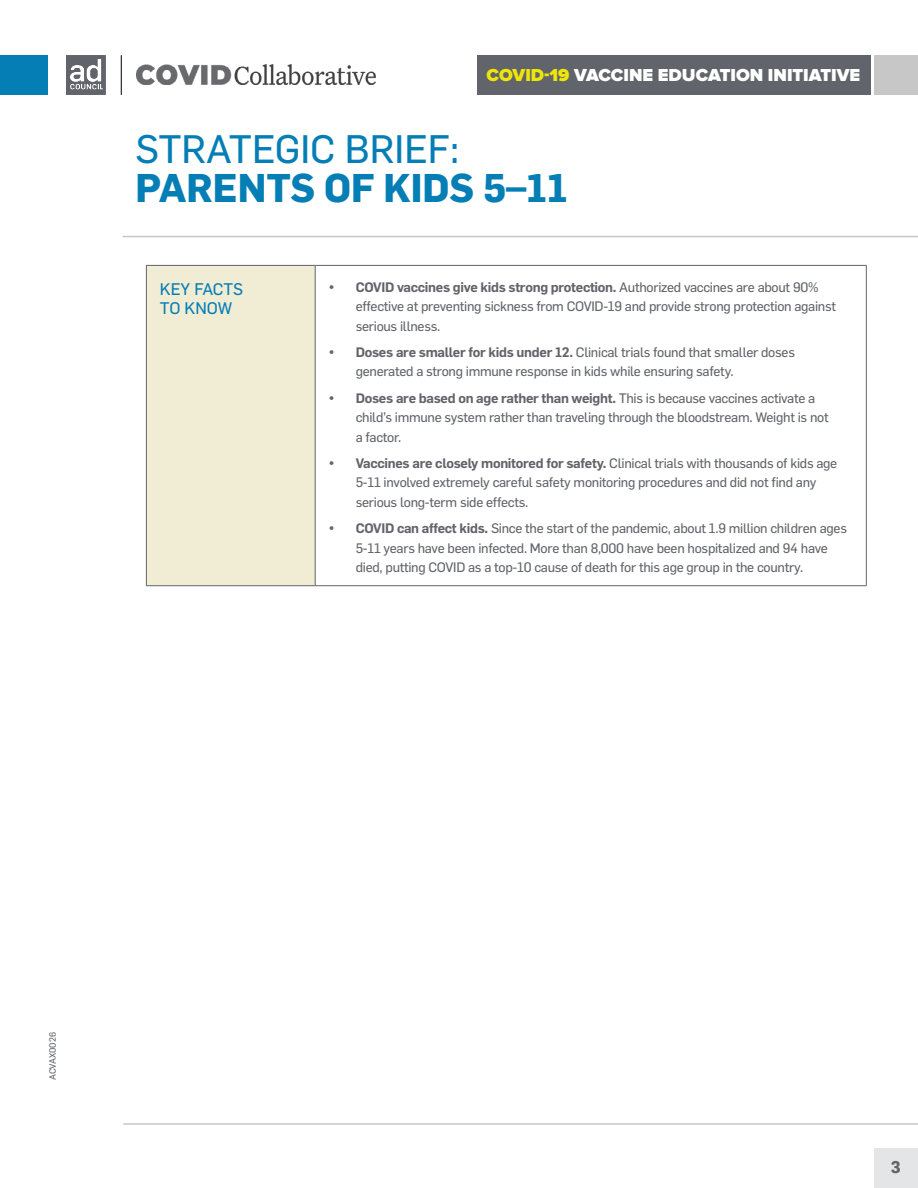
<style>
.page{position:relative;width:918px;height:1188px;background:#fff}
.page>*{position:absolute;margin:0;border:0;box-sizing:border-box;transform-origin:0 0}
.t1{font:700 39px "Flama";color:#057eb6}
.t2{font:39px "Flama Basic";color:#057eb6}
.t3{font:900 18px "Proxima Nova";color:#fff}
.t4{font:16.5px/19.5px "Flama Basic";letter-spacing:-.01em;color:#057eb6}
.t5{font:700 16.5px "Flama";color:#626469}
.t6{font:13.5px/19.5px "Flama Basic";letter-spacing:-.02em;color:#61646a}
.t7{font:600 13.5px "Flama";letter-spacing:-.02em;color:#61646a}
.t8{font:9px "Flama Basic";color:#61646a}
.s1{color:#eee609}
.s2{font-family:"Flama Basic";font-weight:400}
.s3{font-family:"Flama";font-weight:600}
</style>
<div class="page">
<div style="left:874px;top:1148px;width:44px;height:40px;background:#e3e5e6"></div>
<img style="left:137px;top:65px;width:238px;height:20px">
<hr style="left:121px;top:55px;width:1px;height:40px;background:#000">
<div style="left:0;top:55px;width:48px;height:40px;background:#057eb6"></div>
<div style="left:477px;top:55px;width:393px;height:40px;background:#61646a"></div>
<div style="left:874px;top:55px;width:44px;height:40px;background:#c7c7c7"></div>
<hr style="left:123px;top:1123px;width:795px;height:2px;background:#c7c7c7">
<hr style="left:123px;top:236px;width:795px;height:1px;background:#c7c7c7">
<svg style="left:66px;top:55px;width:40px;height:40px"></svg>
<div style="left:146px;top:265px;width:169px;height:321px;background:#f1edd4"></div>
<hr style="left:146px;top:265px;width:169px;height:1px;background:#61646a">
<hr style="left:146px;top:266px;width:1px;height:319px;background:#61646a">
<hr style="left:315px;top:265px;width:552px;height:1px;background:#61646a">
<hr style="left:315px;top:266px;width:1px;height:319px;background:#61646a">
<hr style="left:866px;top:266px;width:1px;height:319px;background:#61646a">
<hr style="left:146px;top:585px;width:169px;height:1px;background:#61646a">
<hr style="left:315px;top:585px;width:552px;height:1px;background:#61646a">
<h2 class="t3" style="left:487px;top:65px;width:375px"><span class="s1">COVID-19</span> VACCINE EDUCATION INITIATIVE</h2>
<h1 class="t2" style="left:135px;top:122px;width:325px">STRATEGIC BRIEF:</h1>
<h1 class="t1" style="left:135px;top:160px;width:434px">PARENTS OF KIDS 5–11</h1>
<p class="t4" style="left:160px;top:278px;width:85px">KEY FACTS<br>TO KNOW</p>
<p class="t7" style="left:329px;top:277px;width:491px">• COVID vaccines give kids strong protection. <span class="s2">Authorized vaccines are about 90%</span></p>
<p class="t6" style="left:356px;top:296px;width:482px">effective at preventing sickness from COVID-19 and provide strong protection against serious illness.</p>
<p class="t6" style="left:356px;top:342px;width:441px;text-indent:-27px"><span class="s3">• Doses are smaller for kids under 12.</span> Clinical trials found that smaller doses generated a strong immune response in kids while ensuring safety.</p>
<p class="t7" style="left:329px;top:388px;width:488px">• Doses are based on age rather than weight. <span class="s2">This is because vaccines activate a</span></p>
<p class="t6" style="left:356px;top:407px;width:474px">child’s immune system rather than traveling through the bloodstream. Weight is not a factor.</p>
<p class="t7" style="left:329px;top:453px;width:510px">• Vaccines are closely monitored for safety. <span class="s2">Clinical trials with thousands of kids age</span></p>
<p class="t6" style="left:356px;top:472px;width:462px">5-11 involved extremely careful safety monitoring procedures and did not find any serious long-term side effects.</p>
<p class="t6" style="left:356px;top:518px;width:493px;text-indent:-27px"><span class="s3">• COVID can affect kids.</span> Since the start of the pandemic, about 1.9 million children ages<br>5-11 years have been infected. More than 8,000 have been hospitalized and 94 have died, putting COVID as a top-10 cause of death for this age group in the country.</p>
<p class="t8" style="left:46px;top:1080px;width:49px;rotate:-90deg">ACVAX0026</p>
<p class="t5" style="left:891px;top:1155px;width:11px">3</p>
</div>
